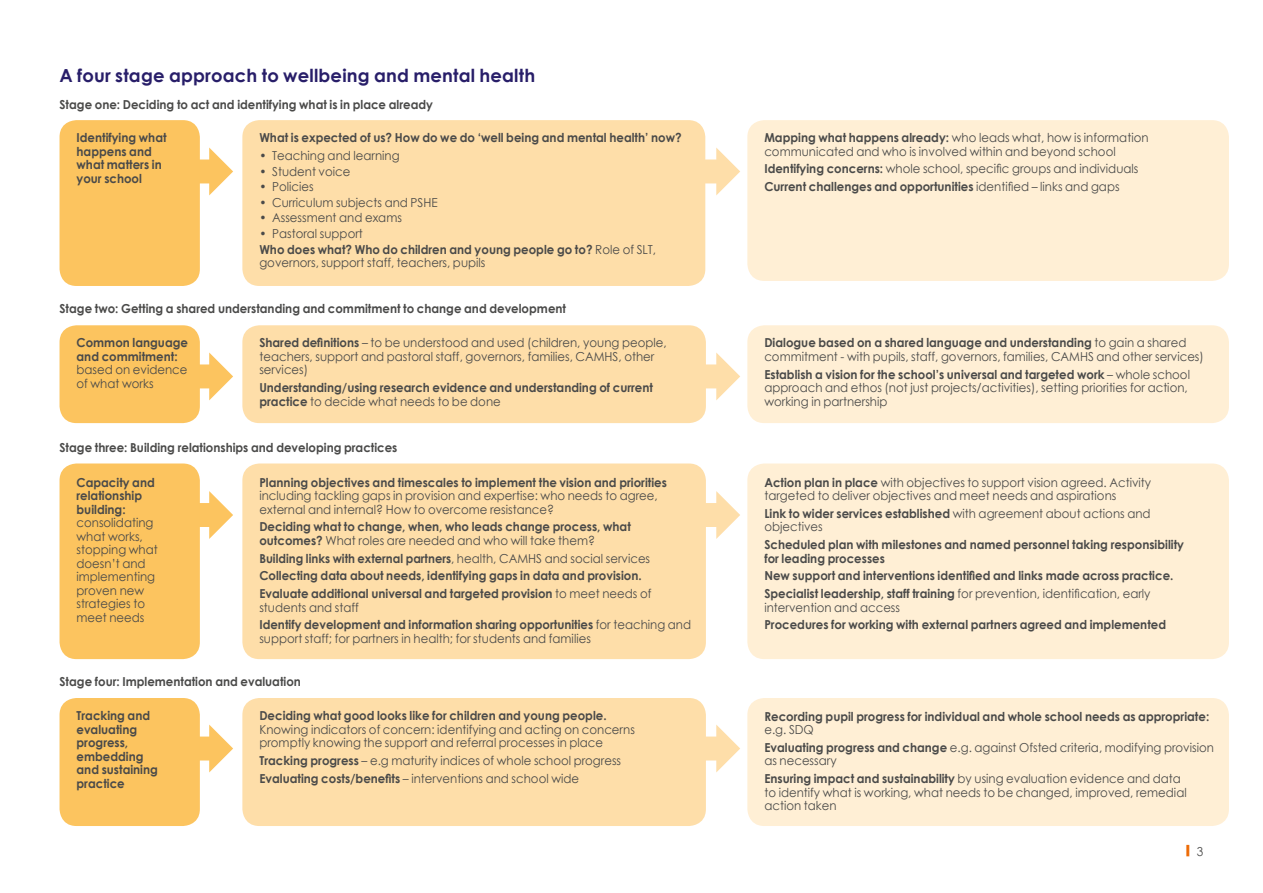
<style>
.page{position:relative;width:1263px;height:893px;background:#fff}
.page>*{position:absolute;margin:0;border:0;box-sizing:border-box;transform-origin:0 0}
.t1{font:700 18px "Century Gothic";letter-spacing:.01em;color:#281e69}
.t2{font:12.3px/13.5px "Century Gothic";color:#4a4a49;scale:.95 1}
.t3{font:700 12.3px/13.5px "Century Gothic";color:#4a4a49;scale:.95 1}
.t4{font:700 12.3px/17.7px "Century Gothic";color:#4a4a49;scale:.93 1}
.t5{font:700 12.3px "Century Gothic";color:#ed6b06;scale:3 1}
.s1{font-weight:400}
.s2{font-weight:700}
.s3{font-weight:400;color:#4a4a49}
</style>
<div class="page">
<div style="left:60px;top:120px;width:140px;height:166px;background:#fcc45f;border-radius:17px"></div>
<div style="left:242px;top:120px;width:463px;height:166px;background:#fedea9;border-radius:17px"></div>
<div style="left:747px;top:120px;width:482px;height:161px;background:#ffefd5;border-radius:17px"></div>
<div style="left:60px;top:463px;width:140px;height:196px;background:#fcc45f;border-radius:17px"></div>
<div style="left:242px;top:463px;width:464px;height:196px;background:#fedea9;border-radius:17px"></div>
<div style="left:747px;top:463px;width:482px;height:196px;background:#ffefd5;border-radius:17px"></div>
<div style="left:242px;top:698px;width:464px;height:128px;background:#fedea9;border-radius:17px"></div>
<div style="left:60px;top:698px;width:140px;height:128px;background:#fcc45f;border-radius:17px"></div>
<div style="left:747px;top:698px;width:482px;height:128px;background:#ffefd5;border-radius:17px"></div>
<div style="left:60px;top:325px;width:140px;height:98px;background:#fcc45f;border-radius:17px"></div>
<div style="left:242px;top:325px;width:464px;height:98px;background:#fedea9;border-radius:17px"></div>
<div style="left:747px;top:325px;width:482px;height:98px;background:#ffefd5;border-radius:17px"></div>
<svg style="left:199px;top:147px;width:1px;height:48px"></svg>
<svg style="left:705px;top:147px;width:1px;height:48px"></svg>
<svg style="left:199px;top:490px;width:1px;height:49px"></svg>
<svg style="left:199px;top:724px;width:1px;height:48px"></svg>
<svg style="left:199px;top:352px;width:1px;height:48px"></svg>
<h1 class="t1" style="left:60px;top:61px;width:477px">A four stage approach to wellbeing and mental health</h1>
<p class="t3" style="left:60px;top:97px;width:395px">Stage one: Deciding to act and identifying what is in place already</p>
<p class="t3" style="left:77px;top:130px;width:96px">Identifying what happens and what matters in your school</p>
<p class="t3" style="left:259px;top:130px;width:446px">What is expected of us? How do we do ‘well being and mental health’ now?</p>
<p class="t2" style="left:259px;top:149px;width:149px">• Teaching and learning</p>
<p class="t2" style="left:259px;top:164px;width:97px">• Student voice</p>
<p class="t2" style="left:259px;top:180px;width:59px">• Policies</p>
<p class="t2" style="left:259px;top:195px;width:189px">• Curriculum subjects and PSHE</p>
<p class="t2" style="left:259px;top:211px;width:152px">• Assessment and exams</p>
<p class="t3" style="left:259px;top:225px;width:419px;line-height:15.6px"><span class="s1">• Pastoral support<br></span>Who does what? Who do children and young people go to? <span class="s1">Role of SLT,</span></p>
<p class="t2" style="left:259px;top:256px;width:239px">governors, support staff, teachers, pupils</p>
<p class="t3" style="left:60px;top:302px;width:535px">Stage two: Getting a shared understanding and commitment to change and development</p>
<p class="t2" style="left:259px;top:336px;width:430px"><span class="s2">Shared definitions</span> – to be understood and used (children, young people, teachers, support and pastoral staff, governors, families, CAMHS, other services)</p>
<p class="t3" style="left:259px;top:380px;width:416px">Understanding/using research evidence and understanding of current practice <span class="s1">to decide what needs to be done</span></p>
<p class="t3" style="left:77px;top:336px;width:119px">Common language and commitment:</p>
<p class="t2" style="left:77px;top:363px;width:118px">based on evidence of what works</p>
<p class="t3" style="left:60px;top:440px;width:357px">Stage three: Building relationships and developing practices</p>
<p class="t3" style="left:77px;top:475px;width:84px">Capacity and relationship building:</p>
<p class="t2" style="left:77px;top:516px;width:87px">consolidating what works, stopping what doesn’t and implementing proven new strategies to meet needs</p>
<p class="t3" style="left:259px;top:475px;width:430px">Planning objectives and timescales to implement the vision and priorities</p>
<p class="t2" style="left:259px;top:489px;width:421px">including tackling gaps in provision and expertise: who needs to agree, external and internal? How to overcome resistance?</p>
<p class="t3" style="left:259px;top:520px;width:393px">Deciding what to change, when, who leads change process, what outcomes? <span class="s1">What roles are needed and who will take them?</span></p>
<p class="t4" style="left:259px;top:549px;width:423px">Building links with external partners<span class="s1">, health, CAMHS and social services<br></span>Collecting data about needs, identifying gaps in data and provision.<br>Evaluate additional universal and targeted provision <span class="s1">to meet needs of</span></p>
<p class="t3" style="left:259px;top:598px;width:456px;line-height:17.7px"><span class="s1">students and staff<br></span>Identify development and information sharing opportunities <span class="s1">for teaching and</span></p>
<p class="t2" style="left:259px;top:631px;width:350px">support staff; for partners in health; for students and families</p>
<p class="t3" style="left:60px;top:675px;width:256px">Stage four: Implementation and evaluation</p>
<p class="t3" style="left:77px;top:709px;width:87px">Tracking and evaluating progress, embedding and sustaining practice</p>
<p class="t3" style="left:259px;top:709px;width:367px">Deciding what good looks like for children and young people.</p>
<p class="t2" style="left:259px;top:723px;width:397px">Knowing indicators of concern: identifying and acting on concerns promptly knowing the support and referral processes in place</p>
<p class="t2" style="left:259px;top:752px;width:382px;line-height:17.7px"><span class="s2">Tracking progress</span> – e.g maturity indices of whole school progress<br><span class="s2">Evaluating costs/benefits</span> – interventions and school wide</p>
<p class="t2" style="left:764px;top:131px;width:406px"><span class="s2">Mapping what happens already:</span> who leads what, how is information communicated and who is involved within and beyond school</p>
<p class="t2" style="left:764px;top:160px;width:395px;line-height:17.7px"><span class="s2">Identifying concerns:</span> whole school, specific groups and individuals<br><span class="s2">Current challenges and opportunities</span> identified – links and gaps</p>
<p class="t2" style="left:764px;top:336px;width:464px"><span class="s2">Dialogue based on a shared language and understanding</span> to gain a shared commitment - with pupils, staff, governors, families, CAMHS and other services)</p>
<p class="t2" style="left:764px;top:367px;width:449px"><span class="s2">Establish a vision for the school’s universal and targeted work</span> – whole school approach and ethos (not just projects/activities), setting priorities for action, working in partnership</p>
<p class="t2" style="left:764px;top:475px;width:409px"><span class="s2">Action plan in place</span> with objectives to support vision agreed. Activity targeted to deliver objectives and meet needs and aspirations</p>
<p class="t2" style="left:764px;top:506px;width:408px"><span class="s2">Link to wider services established</span> with agreement about actions and objectives</p>
<p class="t3" style="left:764px;top:537px;width:443px">Scheduled plan with milestones and named personnel taking responsibility for leading processes</p>
<p class="t3" style="left:764px;top:567px;width:432px;line-height:17.7px">New support and interventions identified and links made across practice.<br>Specialist leadership, staff training <span class="s1">for prevention, identification, early</span></p>
<p class="t2" style="left:764px;top:600px;width:144px">intervention and access</p>
<p class="t3" style="left:764px;top:618px;width:424px">Procedures for working with external partners agreed and implemented</p>
<p class="t3" style="left:764px;top:709px;width:470px">Recording pupil progress for individual and whole school needs as appropriate:</p>
<p class="t2" style="left:764px;top:720px;width:475px;line-height:17.7px">e.g. SDQ<br><span class="s2">Evaluating progress and change</span> e.g. against Ofsted criteria, modifying provision</p>
<p class="t2" style="left:764px;top:752px;width:440px;line-height:17.7px">as necessary<br><span class="s2">Ensuring impact and sustainability</span> by using evaluation evidence and data</p>
<p class="t2" style="left:764px;top:785px;width:446px">to identify what is working, what needs to be changed, improved, remedial action taken</p>
<p class="t5" style="left:1177px;top:840px;width:10px">|<span class="s3">3</span></p>
</div>
